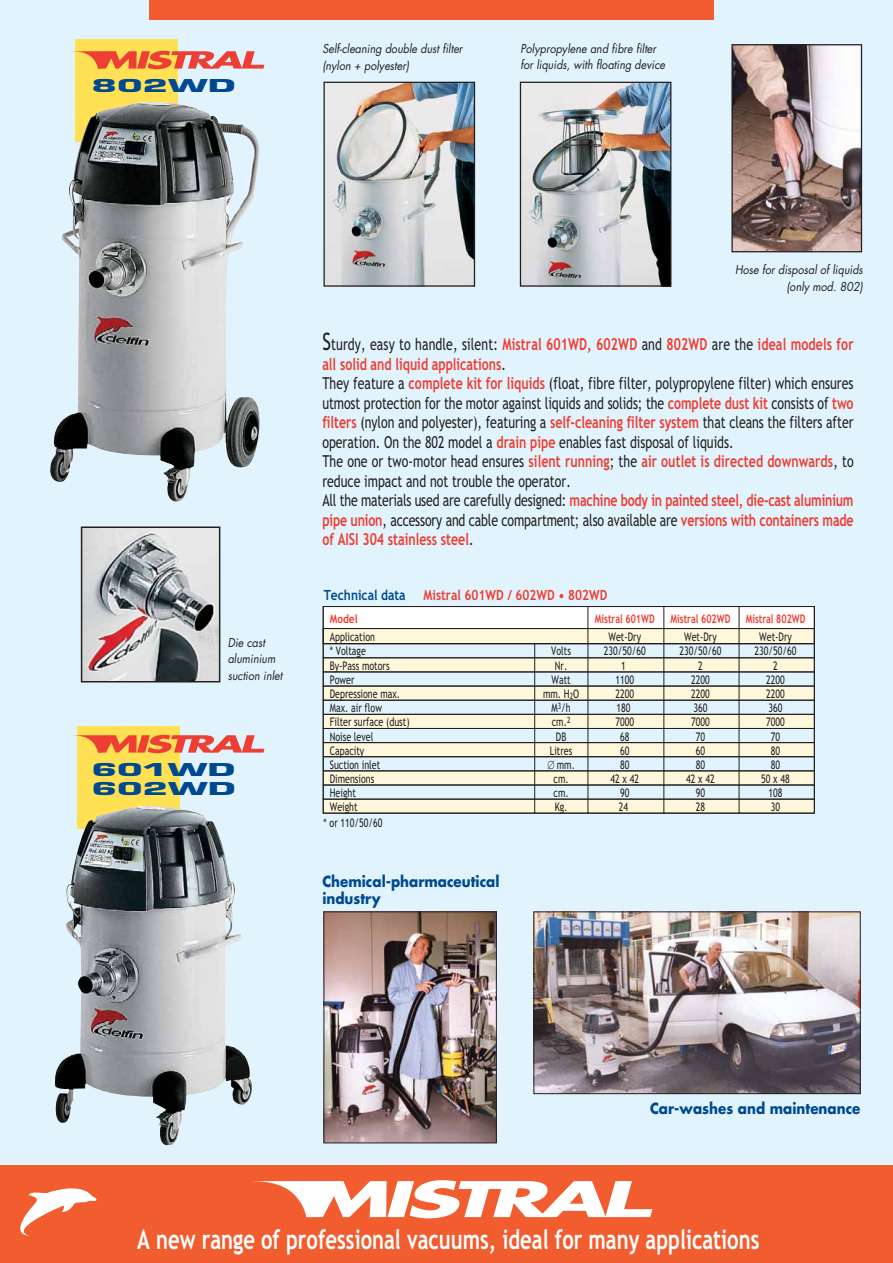
<style>
.page{position:relative;width:893px;height:1263px;background:#fff}
.page>*{position:absolute;margin:0;border:0;box-sizing:border-box;transform-origin:0 0}
.t1{font:700 27px "Trebuchet MS";color:#fff;scale:.75 1}
.t2{font:19.5px/19.5px "Eurostile T Blac";color:#004990;scale:2.05 1}
.t3{font:16.5px/19.5px "Trebuchet MS";letter-spacing:-.005em;color:#231f20;scale:.75 1}
.t4{font:700 15px/16.5px "Futura";color:#004990;scale:.9 1}
.t5{font:700 14.1px "Trebuchet MS";color:#ef3e33;scale:.85 1}
.t6{font:700 14.1px "Trebuchet MS";color:#004990;scale:.85 1}
.t7{font:italic 12px/16.5px "Futura";color:#231f20;scale:.9 1}
.t8{font:11.85px "Trebuchet MS";color:#231f20;scale:.75 1}
.t9{font:700 11.85px "Trebuchet MS";color:#ef3e33;scale:.75 1}
.t10{font:700 11.85px "Trebuchet MS";color:#ef3e33;scale:.85 1}
.s1{font-size:24px}
.s2{font-weight:700;color:#ef3e33}
.s3{font-size:8.7px}
</style>
<div class="page">
<div style="left:0;top:0;width:892px;height:1263px;background:#e1f4fd"></div>
<div style="left:0;top:1165px;width:892px;height:98px;background:#f15d2f"></div>
<div style="left:76px;top:40px;width:102px;height:102px;background:#ffe153"></div>
<img style="left:733px;top:46px;width:127px;height:204px">
<div style="left:731px;top:44px;width:131px;height:208px;border:1px solid #231f20"></div>
<img style="left:84px;top:530px;width:133px;height:150px">
<div style="left:81px;top:527px;width:139px;height:156px;border:2px solid #231f20"></div>
<svg style="left:252px;top:1180px;width:400px;height:38px"></svg>
<svg style="left:20px;top:1188px;width:77px;height:48px"></svg>
<div style="left:149px;top:0;width:565px;height:19px;background:#f15d2f"></div>
<img style="left:50px;top:101px;width:210px;height:401px">
<div style="left:78px;top:726px;width:102px;height:102px;background:#ffe153"></div>
<img style="left:55px;top:804px;width:198px;height:342px">
<svg style="left:72px;top:51px;width:192px;height:18px"></svg>
<svg style="left:72px;top:735px;width:192px;height:18px"></svg>
<img style="left:522px;top:84px;width:147px;height:201px">
<div style="left:520px;top:82px;width:151px;height:205px;border:1px solid #231f20"></div>
<img style="left:325px;top:84px;width:148px;height:201px">
<div style="left:323px;top:82px;width:152px;height:205px;border:1px solid #231f20"></div>
<img style="left:535px;top:913px;width:323px;height:179px">
<div style="left:533px;top:911px;width:327px;height:183px;border:1px solid #231f20"></div>
<img style="left:325px;top:913px;width:170px;height:228px">
<div style="left:323px;top:911px;width:174px;height:232px;border:1px solid #231f20"></div>
<svg style="left:322px;top:606px;width:493px;height:208px"></svg>
<p class="t2" style="left:91px;top:77px;width:72px">802WD</p>
<p class="t7" style="left:322px;top:42px;width:159px">Self-cleaning double dust filter (nylon + polyester)</p>
<p class="t7" style="left:520px;top:41px;width:164px">Polypropylene and fibre filter for liquids, with floating device</p>
<p class="t7" style="left:228px;top:635px;width:64px">Die cast aluminium suction inlet</p>
<p class="t2" style="left:91px;top:761px;width:72px">601WD<br>602WD</p>
<p class="t7" style="left:735px;top:262px;width:146px;text-align:right">Hose for disposal of liquids (only mod. 802)</p>
<p class="t3" style="left:322px;top:336px;width:710px"><span class="s1">S</span>turdy, easy to handle, silent: <span class="s2">Mistral 601WD, 602WD</span> and <span class="s2">802WD</span> are the <span class="s2">ideal models for all solid and liquid applications</span>.<br>They feature a <span class="s2">complete kit for liquids</span> (float, fibre filter, polypropylene filter) which ensures utmost protection for the motor against liquids and solids; the <span class="s2">complete dust kit</span> consists of <span class="s2">two filters</span> (nylon and polyester), featuring a <span class="s2">self-cleaning filter system</span> that cleans the filters after operation. On the 802 model a <span class="s2">drain pipe</span> enables fast disposal of liquids.<br>The one or two-motor head ensures <span class="s2">silent running</span>; the <span class="s2">air outlet is directed downwards</span>, to reduce impact and not trouble the operator.<br>All the materials used are carefully designed: <span class="s2">machine body in painted steel, die-cast aluminium pipe union</span>, accessory and cable compartment; also available are <span class="s2">versions with containers made of AISI 304 stainless steel</span>.</p>
<p class="t6" style="left:324px;top:589px;width:98px">Technical data</p>
<p class="t5" style="left:423px;top:589px;width:218px">Mistral 601WD / 602WD • 802WD</p>
<p class="t10" style="left:330px;top:614px;width:34px">Model</p>
<p class="t9" style="left:595px;top:614px;width:81px">Mistral 601WD</p>
<p class="t9" style="left:670px;top:614px;width:81px">Mistral 602WD</p>
<p class="t9" style="left:745px;top:614px;width:81px">Mistral 802WD</p>
<p class="t8" style="left:330px;top:633px;width:62px">Application</p>
<p class="t8" style="left:608px;top:633px;width:45px">Wet-Dry</p>
<p class="t8" style="left:684px;top:633px;width:45px">Wet-Dry</p>
<p class="t8" style="left:759px;top:633px;width:45px">Wet-Dry</p>
<p class="t8" style="left:330px;top:647px;width:50px">* Voltage</p>
<p class="t8" style="left:551px;top:647px;width:28px">Volts</p>
<p class="t8" style="left:603px;top:647px;width:58px">230/50/60</p>
<p class="t8" style="left:679px;top:647px;width:58px">230/50/60</p>
<p class="t8" style="left:754px;top:647px;width:58px">230/50/60</p>
<p class="t8" style="left:330px;top:661px;width:81px">By-Pass motors</p>
<p class="t8" style="left:555px;top:661px;width:18px">Nr.</p>
<p class="t8" style="left:621px;top:661px;width:8px">1</p>
<p class="t8" style="left:698px;top:661px;width:8px">2</p>
<p class="t8" style="left:773px;top:661px;width:8px">2</p>
<p class="t8" style="left:330px;top:675px;width:34px">Power</p>
<p class="t8" style="left:551px;top:675px;width:27px">Watt</p>
<p class="t8" style="left:615px;top:675px;width:26px">1100</p>
<p class="t8" style="left:691px;top:675px;width:26px">2200</p>
<p class="t8" style="left:766px;top:675px;width:26px">2200</p>
<p class="t8" style="left:330px;top:689px;width:95px">Depressione max.</p>
<p class="t8" style="left:543px;top:689px;width:49px">mm. H<span class="s3">2</span>O</p>
<p class="t8" style="left:615px;top:689px;width:26px">2200</p>
<p class="t8" style="left:691px;top:689px;width:26px">2200</p>
<p class="t8" style="left:766px;top:689px;width:26px">2200</p>
<p class="t8" style="left:330px;top:703px;width:71px">Max. air flow</p>
<p class="t8" style="left:551px;top:703px;width:27px">M<sup>3</sup>/h</p>
<p class="t8" style="left:616px;top:703px;width:20px">180</p>
<p class="t8" style="left:693px;top:703px;width:20px">360</p>
<p class="t8" style="left:768px;top:703px;width:20px">360</p>
<p class="t8" style="left:330px;top:718px;width:108px">Filter surface (dust)</p>
<p class="t8" style="left:552px;top:718px;width:26px">cm.<sup>2</sup></p>
<p class="t8" style="left:615px;top:718px;width:26px">7000</p>
<p class="t8" style="left:691px;top:718px;width:26px">7000</p>
<p class="t8" style="left:766px;top:718px;width:26px">7000</p>
<p class="t8" style="left:330px;top:732px;width:59px">Noise level</p>
<p class="t8" style="left:556px;top:732px;width:16px">DB</p>
<p class="t8" style="left:620px;top:732px;width:14px">68</p>
<p class="t8" style="left:695px;top:732px;width:14px">70</p>
<p class="t8" style="left:770px;top:732px;width:14px">70</p>
<p class="t8" style="left:330px;top:746px;width:48px">Capacity</p>
<p class="t8" style="left:550px;top:746px;width:32px">Litres</p>
<p class="t8" style="left:620px;top:746px;width:14px">60</p>
<p class="t8" style="left:695px;top:746px;width:14px">60</p>
<p class="t8" style="left:770px;top:746px;width:14px">80</p>
<p class="t8" style="left:330px;top:760px;width:69px">Suction inlet</p>
<p class="t8" style="left:547px;top:760px;width:38px">∅ mm.</p>
<p class="t8" style="left:620px;top:760px;width:14px">80</p>
<p class="t8" style="left:695px;top:760px;width:14px">80</p>
<p class="t8" style="left:770px;top:760px;width:14px">80</p>
<p class="t8" style="left:330px;top:774px;width:61px">Dimensions</p>
<p class="t8" style="left:553px;top:774px;width:22px">cm.</p>
<p class="t8" style="left:610px;top:774px;width:40px">42 x 42</p>
<p class="t8" style="left:686px;top:774px;width:40px">42 x 42</p>
<p class="t8" style="left:761px;top:774px;width:40px">50 x 48</p>
<p class="t8" style="left:330px;top:789px;width:36px">Height</p>
<p class="t8" style="left:553px;top:789px;width:22px">cm.</p>
<p class="t8" style="left:620px;top:789px;width:14px">90</p>
<p class="t8" style="left:695px;top:789px;width:14px">90</p>
<p class="t8" style="left:768px;top:789px;width:20px">108</p>
<p class="t8" style="left:330px;top:803px;width:39px">Weight</p>
<p class="t8" style="left:554px;top:803px;width:19px">Kg.</p>
<p class="t8" style="left:618px;top:803px;width:14px">24</p>
<p class="t8" style="left:695px;top:803px;width:14px">28</p>
<p class="t8" style="left:770px;top:803px;width:14px">30</p>
<p class="t8" style="left:323px;top:818px;width:80px">* or 110/50/60</p>
<p class="t4" style="left:322px;top:874px;width:198px">Chemical-pharmaceutical industry</p>
<p class="t4" style="left:650px;top:1102px;width:235px">Car-washes and maintenance</p>
<h1 class="t1" style="left:137px;top:1229px;width:831px">A new range of professional vacuums, ideal for many applications</h1>
</div>
